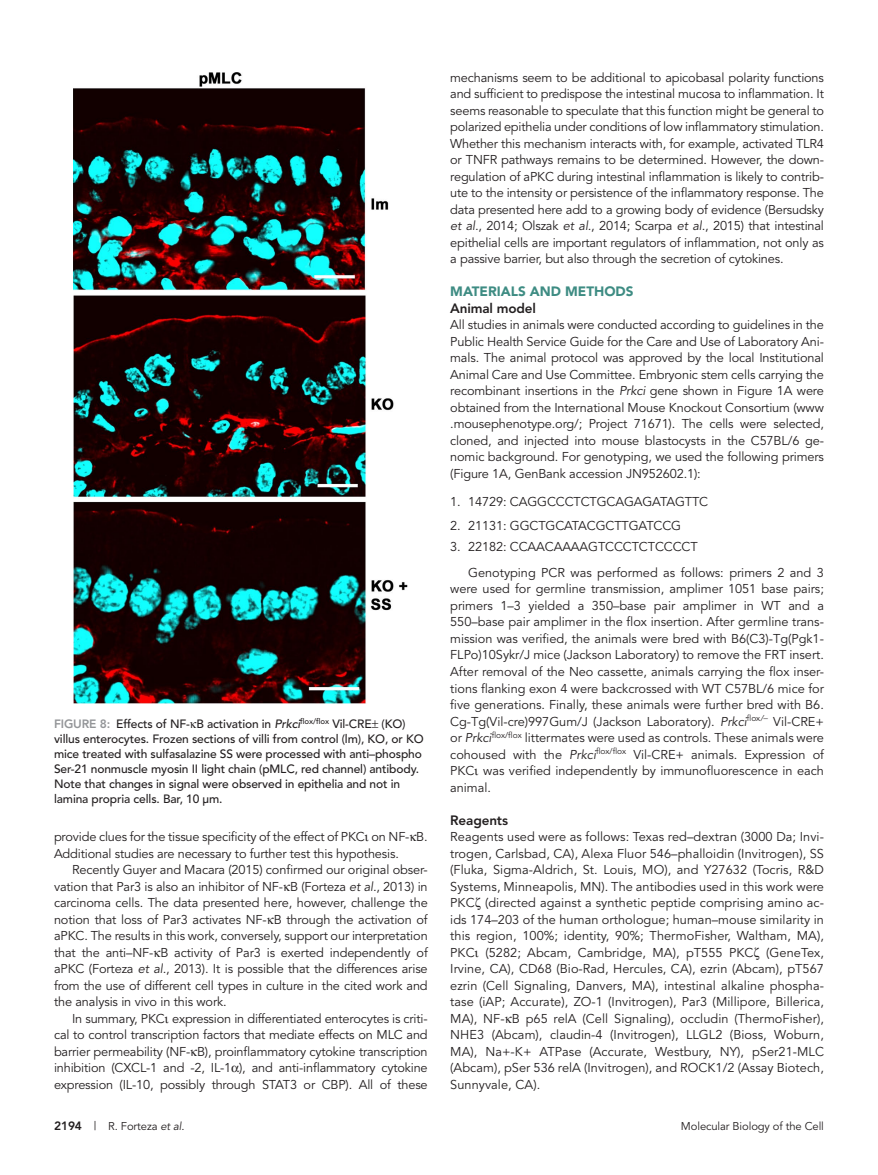
<style>
.page{position:relative;width:878px;height:1175px;background:#fff}
.page>*{position:absolute;margin:0;border:0;box-sizing:border-box;transform-origin:0 0}
.t1{font:900 13.5px "Avenir";color:#3e8c83}
.H2afterH1{font:800 13.5px "Avenir";letter-spacing:-.01em;color:#231f20}
.Para{font:12.75px/16.5px "Avenir";letter-spacing:-.015em;color:#231f20;text-align:justify}
.ParaFL{font:12.75px/16.5px "Avenir";letter-spacing:-.01em;color:#231f20;text-align:justify}
.FigCaption{font:500 12px/15px "Avenir";letter-spacing:-.01em;color:#231f20}
.t2{font:11.25px "Avenir";letter-spacing:-.01em;color:#231f20}
.s1{font-weight:800;color:#939598}
.s2{font-style:italic}
.s3{font-weight:800;font-size:12px}
.s4{font-size:12px}
</style>
<div class="page">
<img style="left:73px;top:72px;width:335px;height:631px">
<p class="FigCaption" style="left:54px;top:716px;width:371px"><span class="s1">FIGURE 8:</span> Effects of NF- B activation in <span class="s2">Prkci</span><sup>flox/flox</sup> Vil-CRE (KO) villus enterocytes. Frozen sections of villi from control (lm), KO, or KO mice treated with sulfasalazine SS were processed with anti–phospho Ser-21 nonmuscle myosin II light chain (pMLC, red channel) antibody.<br>Note that changes in signal were observed in epithelia and not in lamina propria cells. Bar, 10 μm.</p>
<p class="Para" style="left:54px;top:828px;width:375px">provide clues for the tissue specificity of the effect of PKC on NF- B.<br>Additional studies are necessary to further test this hypothesis.</p>
<p class="Para" style="left:54px;top:861px;width:375px;text-indent:18px">Recently Guyer and Macara (2015) confirmed our original obser&shy;vation that Par3 is also an inhibitor of NF- B (Forteza <span class="s2">et al.</span>, 2013) in carcinoma cells. The data presented here, however, challenge the notion that loss of Par3 activates NF- B through the activation of aPKC. The results in this work, conversely, support our interpretation that the anti–NF- B activity of Par3 is exerted independently of aPKC (Forteza <span class="s2">et al.</span>, 2013). It is possible that the differences arise from the use of different cell types in culture in the cited work and the analysis in vivo in this work.</p>
<p class="Para" style="left:54px;top:1010px;width:375px;text-indent:18px">In summary, PKC expression in differentiated enterocytes is criti&shy;cal to control transcription factors that mediate effects on MLC and barrier permeability (NF- B), proinflammatory cytokine transcription inhibition (CXCL-1 and -2, IL-1 ), and anti-inflammatory cytokine expression (IL-10, possibly through STAT3 or CBP). All of these</p>
<p class="Para" style="left:450px;top:69px;width:375px">mechanisms seem to be additional to apicobasal polarity functions and sufficient to predispose the intestinal mucosa to inflammation. It seems reasonable to speculate that this function might be general to polarized epithelia under conditions of low inflammatory stimulation.<br>Whether this mechanism interacts with, for example, activated TLR4 or TNFR pathways remains to be determined. However, the down&shy;regulation of aPKC during intestinal inflammation is likely to contrib&shy;ute to the intensity or persistence of the inflammatory response. The data presented here add to a growing body of evidence (Bersudsky <span class="s2">et al.</span>, 2014; Olszak <span class="s2">et al.</span>, 2014; Scarpa <span class="s2">et al.</span>, 2015) that intestinal epithelial cells are important regulators of inflammation, not only as a passive barrier, but also through the secretion of cytokines.</p>
<h1 class="t1" style="left:450px;top:283px;width:185px">MATERIALS AND METHODS</h1>
<p class="H2afterH1" style="left:450px;top:300px;width:87px">Animal model</p>
<p class="ParaFL" style="left:450px;top:317px;width:375px">All studies in animals were conducted according to guidelines in the Public Health Service Guide for the Care and Use of Laboratory Ani&shy;mals. The animal protocol was approved by the local Institutional Animal Care and Use Committee. Embryonic stem cells carrying the recombinant insertions in the <span class="s2">Prkci</span> gene shown in Figure 1A were obtained from the International Mouse Knockout Consortium (www .mousephenotype.org/; Project 71671). The cells were selected, cloned, and injected into mouse blastocysts in the C57BL/6 ge&shy;nomic background. For genotyping, we used the following primers (Figure 1A, GenBank accession JN952602.1):</p>
<p class="ParaFL" style="left:450px;top:494px;width:259px">1. 14729: CAGGCCCTCTGCAGAGATAGTTC</p>
<p class="ParaFL" style="left:450px;top:518px;width:232px">2. 21131: GGCTGCATACGCTTGATCCG</p>
<p class="ParaFL" style="left:450px;top:539px;width:249px">3. 22182: CCAACAAAAGTCCCTCTCCCCT</p>
<p class="Para" style="left:450px;top:564px;width:375px;text-indent:18px">Genotyping PCR was performed as follows: primers 2 and 3 were used for germline transmission, amplimer 1051 base pairs; primers 1–3 yielded a 350–base pair amplimer in WT and a 550–base pair amplimer in the flox insertion. After germline trans&shy;mission was verified, the animals were bred with B6(C3)-Tg(Pgk1- FLPo)10Sykr/J mice (Jackson Laboratory) to remove the FRT insert.<br>After removal of the Neo cassette, animals carrying the flox inser&shy;tions flanking exon 4 were backcrossed with WT C57BL/6 mice for five generations. Finally, these animals were further bred with B6.<br>Cg-Tg(Vil-cre)997Gum/J (Jackson Laboratory). <span class="s2">Prkci</span><sup>flox</sup><sup>/</sup>− Vil-CRE+ or <span class="s2">Prkci</span><sup>flox/flox</sup> littermates were used as controls. These animals were cohoused with the <span class="s2">Prkci</span><sup>flox/flox</sup> Vil-CRE+ animals. Expression of PKC was verified independently by immunofluorescence in each animal.</p>
<h2 class="H2afterH1" style="left:450px;top:812px;width:59px">Reagents</h2>
<p class="ParaFL" style="left:450px;top:828px;width:375px">Reagents used were as follows: Texas red–dextran (3000 Da; Invi&shy;trogen, Carlsbad, CA), Alexa Fluor 546–phalloidin (Invitrogen), SS (Fluka, Sigma-Aldrich, St. Louis, MO), and Y27632 (Tocris, R&amp;D Systems, Minneapolis, MN). The antibodies used in this work were PKC (directed against a synthetic peptide comprising amino ac&shy;ids 174–203 of the human orthologue; human–mouse similarity in this region, 100%; identity, 90%; ThermoFisher, Waltham, MA), PKC (5282; Abcam, Cambridge, MA), pT555 PKC (GeneTex, Irvine, CA), CD68 (Bio-Rad, Hercules, CA), ezrin (Abcam), pT567 ezrin (Cell Signaling, Danvers, MA), intestinal alkaline phospha&shy;tase (iAP; Accurate), ZO-1 (Invitrogen), Par3 (Millipore, Billerica, MA), NF- B p65 relA (Cell Signaling), occludin (ThermoFisher), NHE3 (Abcam), claudin-4 (Invitrogen), LLGL2 (Bioss, Woburn, MA), Na+-K+ ATPase (Accurate, Westbury, NY), pSer21-MLC (Abcam), pSer 536 relA (Invitrogen), and ROCK1/2 (Assay Biotech, Sunnyvale, CA).</p>
<p class="t2" style="left:54px;top:1119px;width:132px"><span class="s3">2194</span> <span class="s4">|</span> R. Forteza <span class="s2">et al</span>.</p>
<p class="t2" style="left:681px;top:1119px;width:144px">Molecular Biology of the Cell</p>
</div>
